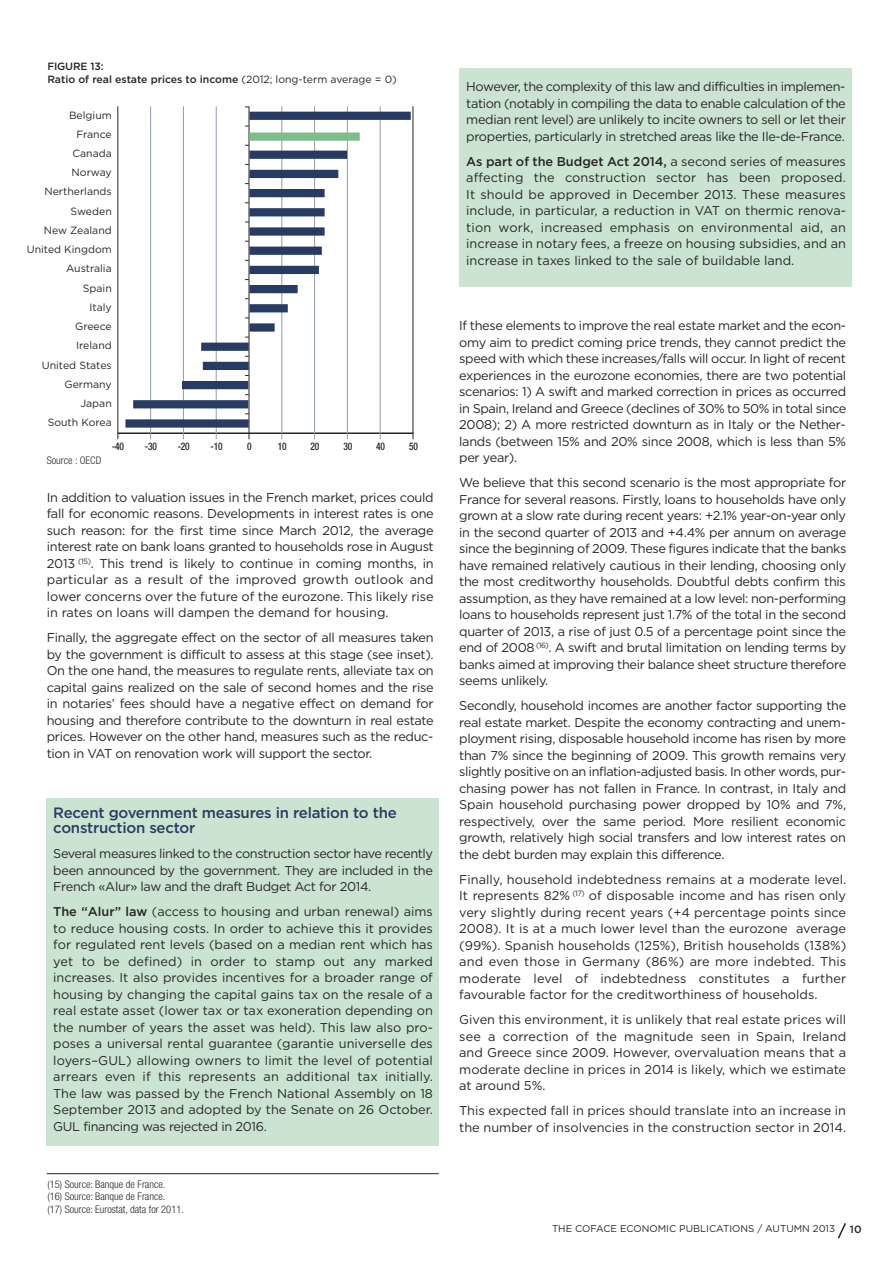
<style>
.page{position:relative;width:893px;height:1263px;background:#fff}
.page>*{position:absolute;margin:0;border:0;box-sizing:border-box;transform-origin:0 0}
.t1{font:500 15px/15.8px "Gotham";letter-spacing:-.015em;color:#283c63}
.t2{font:12.75px/16.5px "Gotham";letter-spacing:-.025em;color:#272627;text-align:justify}
.t3{font:12.75px/16.5px "Gotham";color:#272627}
.t4{font:10.5px/19.2px "Gotham";color:#272627;text-align:right}
.t5{font:300 condensed 10.5px/12.6px "Helvetica Neue LT Std";color:#272627}
.t6{font:500 10.5px/12.6px "Gotham";color:#272627}
.t7{font:500 condensed 10.5px "Helvetica Neue";letter-spacing:-.015em;color:#272627;scale:.9 1}
.t8{font:9.75px "Gotham";color:#272627}
.s1{font-weight:400}
.s2{font-weight:500}
</style>
<div class="page">
<svg style="left:837px;top:1223px;width:9px;height:16px"></svg>
<div style="left:47px;top:798px;width:392px;height:347px;background:#cbe4d1"></div>
<div style="left:459px;top:68px;width:392px;height:218px;background:#cbe4d1"></div>
<hr style="left:47px;top:1173px;width:392px;height:1px;background:#272627">
<hr style="left:118px;top:432px;width:295px;height:2px;background:#272627">
<hr style="left:117px;top:106px;width:1px;height:333px;background:#272627">
<hr style="left:150px;top:106px;width:1px;height:333px;background:#919cb3">
<hr style="left:183px;top:106px;width:1px;height:333px;background:#919cb3">
<hr style="left:216px;top:106px;width:1px;height:333px;background:#919cb3">
<hr style="left:249px;top:106px;width:1px;height:333px;background:#272627">
<hr style="left:281px;top:106px;width:1px;height:333px;background:#919cb3">
<hr style="left:314px;top:106px;width:1px;height:333px;background:#919cb3">
<hr style="left:347px;top:106px;width:1px;height:333px;background:#919cb3">
<hr style="left:380px;top:106px;width:1px;height:333px;background:#919cb3">
<hr style="left:413px;top:106px;width:1px;height:333px;background:#272627">
<div style="left:249px;top:112px;width:162px;height:8px;background:#283c63"></div>
<div style="left:249px;top:132px;width:111px;height:9px;background:#7cbd8c"></div>
<div style="left:249px;top:151px;width:98px;height:8px;background:#283c63"></div>
<div style="left:249px;top:170px;width:89px;height:8px;background:#283c63"></div>
<div style="left:249px;top:189px;width:76px;height:8px;background:#283c63"></div>
<div style="left:249px;top:208px;width:76px;height:8px;background:#283c63"></div>
<div style="left:249px;top:227px;width:76px;height:9px;background:#283c63"></div>
<div style="left:249px;top:247px;width:73px;height:8px;background:#283c63"></div>
<div style="left:249px;top:266px;width:70px;height:8px;background:#283c63"></div>
<div style="left:249px;top:285px;width:49px;height:8px;background:#283c63"></div>
<div style="left:249px;top:304px;width:39px;height:8px;background:#283c63"></div>
<div style="left:249px;top:323px;width:26px;height:9px;background:#283c63"></div>
<div style="left:201px;top:343px;width:48px;height:8px;background:#283c63"></div>
<div style="left:203px;top:362px;width:46px;height:8px;background:#283c63"></div>
<div style="left:182px;top:381px;width:66px;height:8px;background:#283c63"></div>
<div style="left:133px;top:400px;width:115px;height:8px;background:#283c63"></div>
<div style="left:125px;top:419px;width:124px;height:9px;background:#283c63"></div>
<p class="t6" style="left:47px;top:60px;width:351px">FIGURE 13:<br>Ratio of real estate prices to income <span class="s1">(2012; long-term average = 0)</span></p>
<p class="t4" style="left:27px;top:105px;width:87px">Belgium<br>France<br>Canada<br>Norway<br>Nertherlands<br>Sweden<br>New Zealand<br>United Kingdom<br>Australia<br>Spain<br>Italy<br>Greece<br>Ireland<br>United States<br>Germany<br>Japan<br>South Korea</p>
<p class="t5" style="left:47px;top:455px;width:56px">Source : OECD</p>
<p class="t7" style="left:112px;top:443px;width:15px">-40</p>
<p class="t7" style="left:145px;top:443px;width:15px">-30</p>
<p class="t7" style="left:178px;top:443px;width:15px">-20</p>
<p class="t7" style="left:210px;top:443px;width:15px">-10</p>
<p class="t7" style="left:247px;top:443px;width:7px">0</p>
<p class="t7" style="left:278px;top:443px;width:11px">10</p>
<p class="t7" style="left:311px;top:443px;width:11px">20</p>
<p class="t7" style="left:343px;top:443px;width:11px">30</p>
<p class="t7" style="left:376px;top:443px;width:11px">40</p>
<p class="t7" style="left:409px;top:443px;width:11px">50</p>
<p class="t2" style="left:47px;top:489px;width:388px">In addition to valuation issues in the French market, prices could fall for economic reasons. Developments in interest rates is one such reason: for the first time since March 2012, the average interest rate on bank loans granted to households rose in August 2013 <sup>(15)</sup>. This trend is likely to continue in coming months, in particular as a result of the improved growth outlook and lower concerns over the future of the eurozone. This likely rise in rates on loans will dampen the demand for housing.</p>
<p class="t2" style="left:47px;top:630px;width:388px">Finally, the aggregate effect on the sector of all measures taken by the government is difficult to assess at this stage (see inset).<br>On the one hand, the measures to regulate rents, alleviate tax on capital gains realized on the sale of second homes and the rise in notaries’ fees should have a negative effect on demand for housing and therefore contribute to the downturn in real estate prices. However on the other hand, measures such as the reduc&shy;tion in VAT on renovation work will support the sector.</p>
<p class="t1" style="left:53px;top:804px;width:345px">Recent government measures in relation to the construction sector</p>
<p class="t2" style="left:53px;top:846px;width:381px">Several measures linked to the construction sector have recently been announced by the government. They are included in the French «Alur» law and the draft Budget Act for 2014.</p>
<p class="t2" style="left:53px;top:904px;width:381px"><span class="s2">The “Alur” law</span> (access to housing and urban renewal) aims to reduce housing costs. In order to achieve this it provides for regulated rent levels (based on a median rent which has yet to be defined) in order to stamp out any marked increases. It also provides incentives for a broader range of housing by changing the capital gains tax on the resale of a real estate asset (lower tax or tax exoneration depending on the number of years the asset was held). This law also pro&shy;poses a universal rental guarantee (garantie universelle des loyers–GUL) allowing owners to limit the level of potential arrears even if this represents an additional tax initially.<br>The law was passed by the French National Assembly on 18<br>September 2013 and adopted by the Senate on 26 October.<br>GUL financing was rejected in 2016.</p>
<p class="t5" style="left:47px;top:1178px;width:138px">(15) Source: Banque de France.<br>(16) Source: Banque de France.<br>(17) Source: Eurostat, data for 2011.</p>
<p class="t2" style="left:466px;top:79px;width:381px">However, the complexity of this law and difficulties in implemen&shy;tation (notably in compiling the data to enable calculation of the median rent level) are unlikely to incite owners to sell or let their properties, particularly in stretched areas like the Ile-de-France.</p>
<p class="t2" style="left:466px;top:153px;width:381px"><span class="s2">As part of the Budget Act 2014,</span> a second series of measures affecting the construction sector has been proposed.<br>It should be approved in December 2013. These measures include, in particular, a reduction in VAT on thermic renova&shy;tion work, increased emphasis on environmental aid, an increase in notary fees, a freeze on housing subsidies, and an increase in taxes linked to the sale of buildable land.</p>
<p class="t2" style="left:459px;top:317px;width:389px">If these elements to improve the real estate market and the econ&shy;omy aim to predict coming price trends, they cannot predict the speed with which these increases/falls will occur. In light of recent experiences in the eurozone economies, there are two potential scenarios: 1) A swift and marked correction in prices as occurred in Spain, Ireland and Greece (declines of 30% to 50% in total since 2008); 2) A more restricted downturn as in Italy or the Nether&shy;lands (between 15% and 20% since 2008, which is less than 5% per year).</p>
<p class="t2" style="left:459px;top:474px;width:389px">We believe that this second scenario is the most appropriate for France for several reasons. Firstly, loans to households have only grown at a slow rate during recent years: +2.1% year-on-year only in the second quarter of 2013 and +4.4% per annum on average since the beginning of 2009. These figures indicate that the banks have remained relatively cautious in their lending, choosing only the most creditworthy households. Doubtful debts confirm this assumption, as they have remained at a low level: non-performing loans to households represent just 1.7% of the total in the second quarter of 2013, a rise of just 0.5 of a percentage point since the end of 2008 <sup>(16)</sup>. A swift and brutal limitation on lending terms by banks aimed at improving their balance sheet structure therefore seems unlikely.</p>
<p class="t2" style="left:459px;top:697px;width:388px">Secondly, household incomes are another factor supporting the real estate market. Despite the economy contracting and unem&shy;ployment rising, disposable household income has risen by more than 7% since the beginning of 2009. This growth remains very slightly positive on an inflation-adjusted basis. In other words, pur&shy;chasing power has not fallen in France. In contrast, in Italy and Spain household purchasing power dropped by 10% and 7%, respectively, over the same period. More resilient economic growth, relatively high social transfers and low interest rates on the debt burden may explain this difference.</p>
<p class="t2" style="left:459px;top:871px;width:388px">Finally, household indebtedness remains at a moderate level.<br>It represents 82% <sup>(17)</sup> of disposable income and has risen only very slightly during recent years (+4 percentage points since 2008). It is at a much lower level than the eurozone average (99%). Spanish households (125%), British households (138%) and even those in Germany (86%) are more indebted. This moderate level of indebtedness constitutes a further favourable factor for the creditworthiness of households.</p>
<p class="t2" style="left:459px;top:1011px;width:388px">Given this environment, it is unlikely that real estate prices will see a correction of the magnitude seen in Spain, Ireland and Greece since 2009. However, overvaluation means that a moderate decline in prices in 2014 is likely, which we estimate at around 5%.</p>
<p class="t3" style="left:459px;top:1102px;width:388px">This expected fall in prices should translate into an increase in the number of insolvencies in the construction sector in 2014.</p>
<p class="t8" style="left:552px;top:1223px;width:285px">THE COFACE ECONOMIC PUBLICATIONS / AUTUMN 2013</p>
<p class="t6" style="left:850px;top:1222px;width:13px">10</p>
</div>
